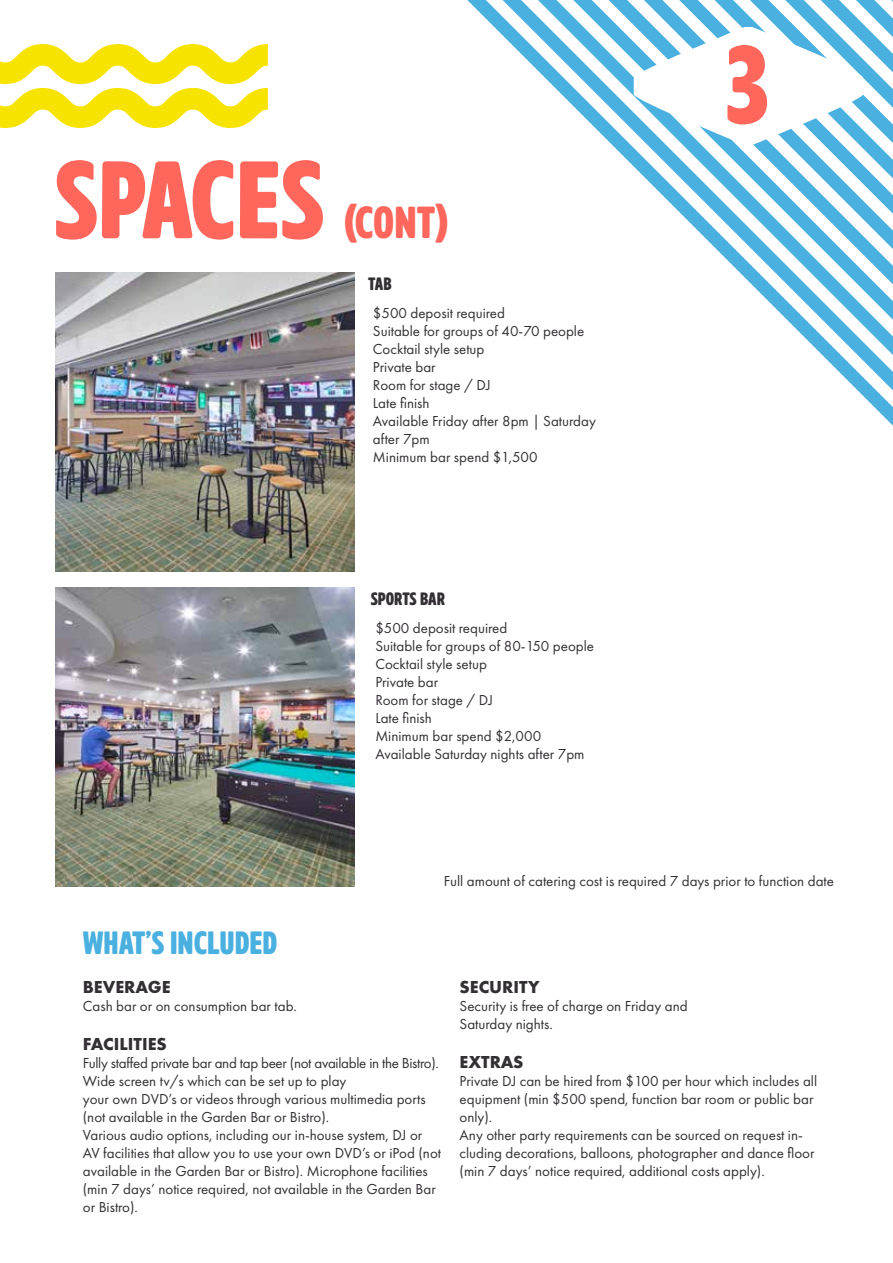
<style>
.page{position:relative;width:893px;height:1263px;background:#fff}
.page>*{position:absolute;margin:0;border:0;box-sizing:border-box;transform-origin:0 0}
.t1{font:110.25px "Timeout Sans";color:#ff665c}
.t2{font:45px "Timeout Sans";color:#ff665c}
.t3{font:32.4px "Timeout Sans";color:#4ab0e0}
.t4{font:700 18px "Futura PT";color:#333033}
.t5{font:18px "Timeout Sans";color:#333033}
.t6{font:15px/18px "Futura PT";color:#333033}
</style>
<div class="page">
<img style="left:56px;top:587px;width:299px;height:299px">
<svg style="left:477px;top:0;width:416px;height:398px"></svg>
<svg style="left:494px;top:0;width:399px;height:380px"></svg>
<svg style="left:512px;top:0;width:381px;height:363px"></svg>
<svg style="left:530px;top:0;width:363px;height:345px"></svg>
<svg style="left:547px;top:0;width:346px;height:327px"></svg>
<svg style="left:565px;top:0;width:328px;height:310px"></svg>
<svg style="left:634px;top:27px;width:229px;height:118px"></svg>
<svg style="left:0;top:44px;width:268px;height:84px"></svg>
<img style="left:56px;top:272px;width:299px;height:299px">
<h1 class="t1" style="left:54px;top:110px;width:272px">SPACES</h1>
<h2 class="t2" style="left:344px;top:186px;width:106px">(CONT)</h2>
<p class="t5" style="left:368px;top:269px;width:25px">TAB</p>
<p class="t6" style="left:373px;top:304px;width:224px">$500 deposit required<br>Suitable for groups of 40-70 people<br>Cocktail style setup<br>Private bar<br>Room for stage / DJ<br>Late finish<br>Available Friday after 8pm | Saturday after 7pm<br>Minimum bar spend $1,500</p>
<h1 class="t1" style="left:725px;top:-5px;width:46px">3</h1>
<p class="t5" style="left:371px;top:584px;width:76px">SPORTS BAR</p>
<p class="t6" style="left:375px;top:619px;width:220px">$500 deposit required<br>Suitable for groups of 80-150 people<br>Cocktail style setup<br>Private bar<br>Room for stage / DJ<br>Late finish<br>Minimum bar spend $2,000<br>Available Saturday nights after 7pm</p>
<p class="t6" style="left:444px;top:872px;width:392px">Full amount of catering cost is required 7 days prior to function date</p>
<h3 class="t3" style="left:83px;top:916px;width:196px">WHAT’S INCLUDED</h3>
<p class="t4" style="left:83px;top:975px;width:89px">BEVERAGE</p>
<p class="t6" style="left:83px;top:997px;width:216px">Cash bar or on consumption bar tab.</p>
<p class="t4" style="left:83px;top:1033px;width:85px">FACILITIES</p>
<p class="t6" style="left:83px;top:1054px;width:360px">Fully staffed private bar and tap beer (not available in the Bistro).<br>Wide screen tv/s which can be set up to play<br>your own DVD’s or videos through various multimedia ports (not available in the Garden Bar or Bistro).<br>Various audio options, including our in-house system, DJ or AV facilities that allow you to use your own DVD’s or iPod (not available in the Garden Bar or Bistro). Microphone facilities (min 7 days’ notice required, not available in the Garden Bar or Bistro).</p>
<p class="t4" style="left:460px;top:975px;width:82px">SECURITY</p>
<p class="t6" style="left:460px;top:997px;width:229px">Security is free of charge on Friday and<br>Saturday nights.</p>
<p class="t4" style="left:460px;top:1051px;width:65px">EXTRAS</p>
<p class="t6" style="left:460px;top:1072px;width:359px">Private DJ can be hired from $100 per hour which includes all equipment (min $500 spend, function bar room or public bar only).<br>Any other party requirements can be sourced on request in&shy;cluding decorations, balloons, photographer and dance floor (min 7 days’ notice required, additional costs apply).</p>
</div>
